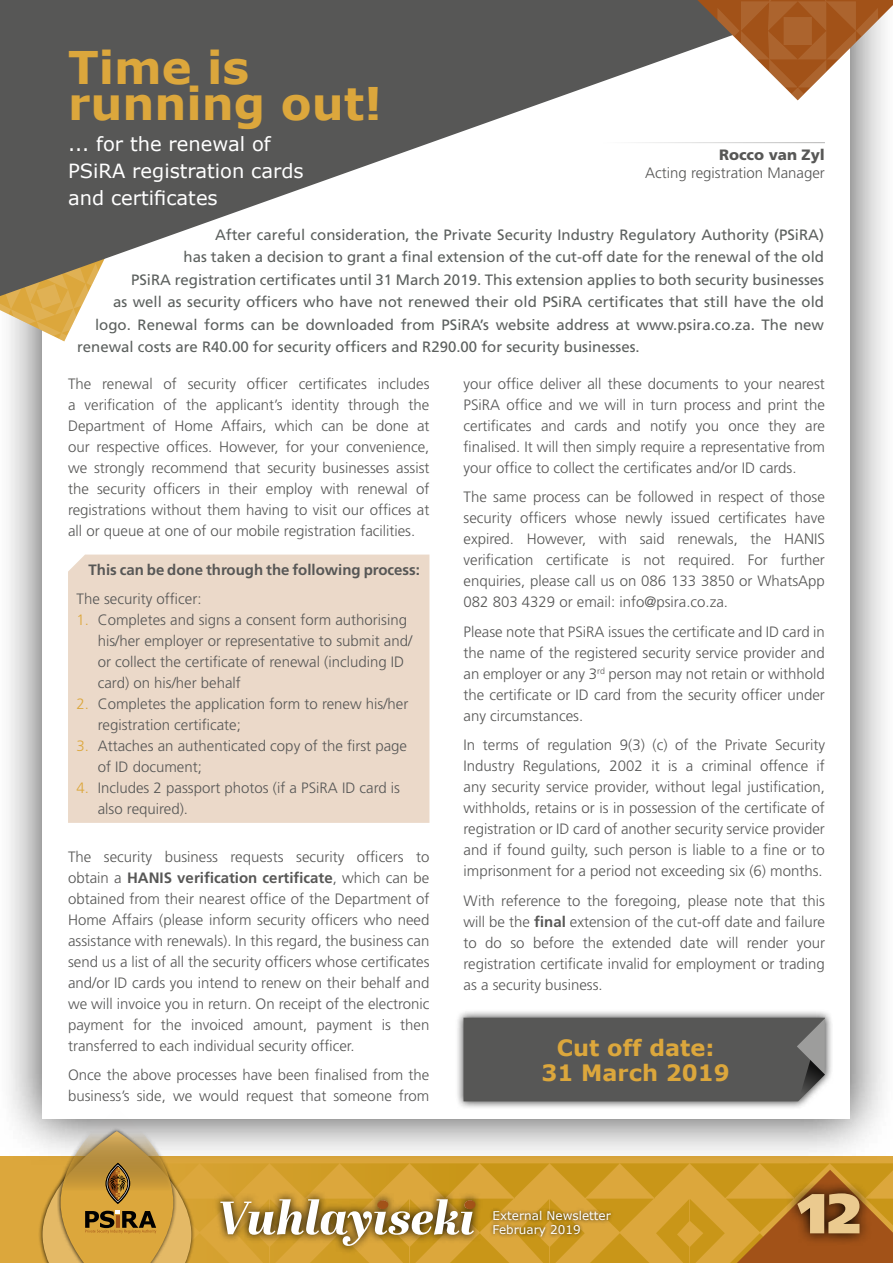
<style>
.page{position:relative;width:893px;height:1263px;background:#fff}
.page>*{position:absolute;margin:0;border:0;box-sizing:border-box;transform-origin:0 0}
.t1{font:900 56.25px "Frutiger";color:#ebca8f}
.t2{font:700 45px/36px "Verdana";color:#dca73c}
.t3{font:700 22.5px/24.8px "Verdana";color:#dca73c;text-align:center}
.t4{font:19.5px/27px "Verdana";color:#fff}
.t5{font:300 15px/21px "Frutiger";color:#575756;text-align:justify}
.t6{font:15px "Frutiger";color:#5c605e}
.t7{font:700 15px "Frutiger";color:#575756}
.t8{font:900 15px "Frutiger";color:#575756}
.t9{font:12px/13.5px "Verdana";color:#fff}
.s1{font-weight:700}
.s2{color:#dca73c}
</style>
<div class="page">
<svg style="left:0;top:1166px;width:893px;height:97px;background:#d4a02e"></svg>
<div style="left:0;top:0;width:893px;height:1166px;background:#000;opacity:.75"></div>
<div style="left:43px;top:0;width:807px;height:1118px;background:#fff"></div>
<svg style="left:660px;top:1170px;width:233px;height:93px;background:#c88d26"></svg>
<svg style="left:785px;top:1180px;width:87px;height:66px;background:#7e4913"></svg>
<div style="left:38px;top:1127px;width:158px;height:136px;background:#000;opacity:.75"></div>
<svg style="left:43px;top:1118px;width:148px;height:145px;background:#c7a35d"></svg>
<div style="left:490px;top:1207px;width:125px;height:33px;background:#000;opacity:.75"></div>
<svg style="left:212px;top:1190px;width:270px;height:64px;background:#d29f31"></svg>
<svg style="left:220px;top:1199px;width:254px;height:47px"></svg>
<div style="left:377px;top:1200px;width:12px;height:9px;background:#a25218;border-radius:50%"></div>
<div style="left:464px;top:1200px;width:12px;height:9px;background:#a25218;border-radius:50%"></div>
<svg style="left:0;top:296px;width:87px;height:45px"></svg>
<svg style="left:0;top:0;width:825px;height:296px;fill:#575756"></svg>
<svg style="left:697px;top:0;width:196px;height:100px"></svg>
<hr style="left:600px;top:142px;width:225px;height:1px;background:#fff">
<div style="left:455px;top:1009px;width:378px;height:101px;background:#000;opacity:.75"></div>
<div style="left:463px;top:1018px;width:362px;height:83px;background:#575756"></div>
<div style="left:68px;top:554px;width:361px;height:269px;background:#ebd9c9"></div>
<h2 class="t2" style="left:68px;top:50px;width:316px">Time is running out!</h2>
<h3 class="t4" style="left:68px;top:131px;width:237px">... for the renewal of<br>PSiRA registration cards and certificates</h3>
<p class="t8" style="left:719px;top:146px;width:107px">Rocco van Zyl</p>
<p class="t5" style="left:645px;top:162px;width:181px">Acting registration Manager</p>
<p class="t6" style="left:215px;top:226px;width:610px">After careful consideration, the Private Security Industry Regulatory Authority (PSiRA)</p>
<p class="t6" style="left:184px;top:248px;width:642px">has taken a decision to grant a final extension of the cut-off date for the renewal of the old</p>
<p class="t6" style="left:131px;top:271px;width:694px">PSiRA registration certificates until 31 March 2019. This extension applies to both security businesses</p>
<p class="t6" style="left:113px;top:293px;width:712px">as well as security officers who have not renewed their old PSiRA certificates that still have the old</p>
<p class="t6" style="left:95px;top:316px;width:731px">logo. Renewal forms can be downloaded from PSiRA’s website address at www.psira.co.za. The new</p>
<p class="t6" style="left:77px;top:338px;width:564px">renewal costs are R40.00 for security officers and R290.00 for security businesses.</p>
<p class="t5" style="left:68px;top:373px;width:363px">The renewal of security officer certificates includes a verification of the applicant’s identity through the Department of Home Affairs, which can be done at our respective offices. However, for your convenience, we strongly recommend that security businesses assist the security officers in their employ with renewal of registrations without them having to visit our offices at all or queue at one of our mobile registration facilities.</p>
<p class="t5" style="left:463px;top:373px;width:363px">your office deliver all these documents to your nearest PSiRA office and we will in turn process and print the certificates and cards and notify you once they are finalised. It will then simply require a representative from your office to collect the certificates and/or ID cards.</p>
<p class="t5" style="left:463px;top:487px;width:363px">The same process can be followed in respect of those security officers whose newly issued certificates have expired. However, with said renewals, the HANIS verification certificate is not required. For further enquiries, please call us on 086 133 3850 or WhatsApp 082 803 4329 or email: info@psira.co.za.</p>
<p class="t5" style="left:463px;top:621px;width:363px">Please note that PSiRA issues the certificate and ID card in the name of the registered security service provider and an employer or any 3<sup>rd</sup> person may not retain or withhold the certificate or ID card from the security officer under any circumstances.</p>
<p class="t5" style="left:463px;top:735px;width:363px">In terms of regulation 9(3) (c) of the Private Security Industry Regulations, 2002 it is a criminal offence if any security service provider, without legal justification, withholds, retains or is in possession of the certificate of registration or ID card of another security service provider and if found guilty, such person is liable to a fine or to imprisonment for a period not exceeding six (6) months.</p>
<p class="t5" style="left:463px;top:890px;width:363px">With reference to the foregoing, please note that this will be the <span class="s1">final</span> extension of the cut-off date and failure to do so before the extended date will render your registration certificate invalid for employment or trading as a security business.</p>
<p class="t7" style="left:89px;top:561px;width:333px">This can be done through the following process:</p>
<p class="t5" style="left:77px;top:589px;width:126px">The security officer:</p>
<p class="t5" style="left:98px;top:610px;width:316px;text-align:left;text-indent:-21px"><span class="s2">1.</span> Completes and signs a consent form authorising his/her employer or representative to submit and/ or collect the certificate of renewal (including ID card) on his/her behalf</p>
<p class="t5" style="left:98px;top:694px;width:312px;text-indent:-21px"><span class="s2">2.</span> Completes the application form to renew his/her registration certificate;</p>
<p class="t5" style="left:98px;top:736px;width:311px;text-indent:-21px"><span class="s2">3.</span> Attaches an authenticated copy of the first page of ID document;</p>
<p class="t5" style="left:98px;top:778px;width:304px;text-indent:-21px"><span class="s2">4.</span> Includes 2 passport photos (if a PSiRA ID card is also required).</p>
<p class="t5" style="left:68px;top:846px;width:363px">The security business requests security officers to obtain a <span class="s1">HANIS verification certificate</span>, which can be obtained from their nearest office of the Department of Home Affairs (please inform security officers who need assistance with renewals). In this regard, the business can send us a list of all the security officers whose certificates and/or ID cards you intend to renew on their behalf and we will invoice you in return. On receipt of the electronic payment for the invoiced amount, payment is then transferred to each individual security officer.</p>
<p class="t5" style="left:68px;top:1065px;width:363px">Once the above processes have been finalised from the business’s side, we would request that someone from</p>
<h3 class="t3" style="left:542px;top:1035px;width:190px">Cut off date:<br>31 March 2019</h3>
<p class="t9" style="left:493px;top:1209px;width:120px">External Newsletter<br>February 2019</p>
<h1 class="t1" style="left:798px;top:1179px;width:64px">12</h1>
</div>
